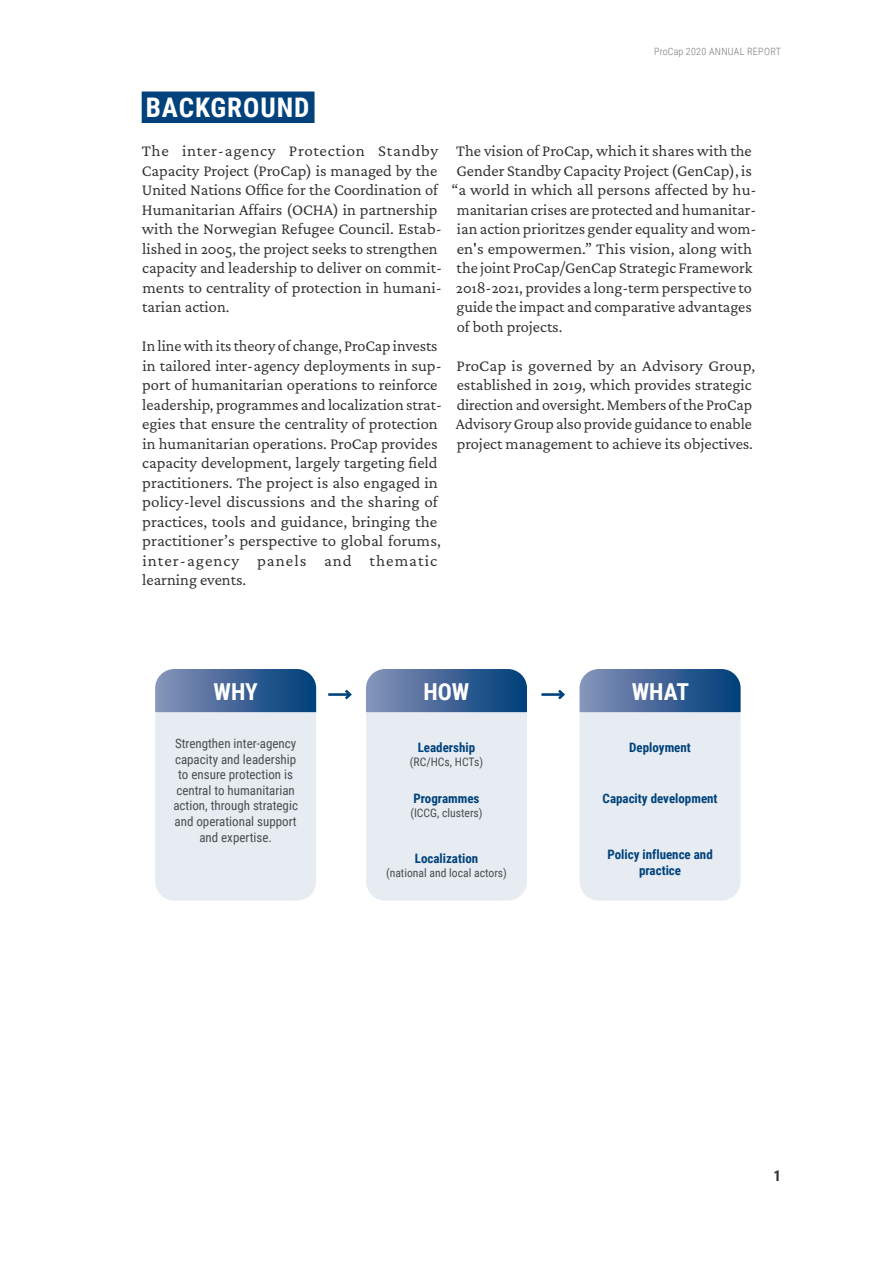
<style>
.page{position:relative;width:893px;height:1263px;background:#fff}
.page>*{position:absolute;margin:0;border:0;box-sizing:border-box;transform-origin:0 0}
.Heading_1{font:700 27px "Roboto Condensed";letter-spacing:.035em;color:#fff}
.t1{font:700 23.4px "Roboto Condensed";color:#fff}
.Body{font:16.5px/19.5px "Crimson Pro";color:#312f30}
.t2{font:700 15px "Roboto Condensed";color:#312f30}
.t3{font:13.05px/15.6px "Roboto Condensed";color:#4b4c4d;text-align:center}
.t4{font:700 13.05px/15.6px "Roboto Condensed";color:#01427c;text-align:center}
.t5{font:11.7px "Roboto Condensed";color:#4b4c4d}
.t6{font:300 10.05px "Roboto Condensed";letter-spacing:.035em;color:#76787b}
</style>
<div class="page">
<div style="left:142px;top:92px;width:173px;height:31px;background:#01427c"></div>
<svg style="left:155px;top:669px;width:161px;height:232px;background:#c8d4e1"></svg>
<svg style="left:366px;top:669px;width:161px;height:232px;background:#c8d4e1"></svg>
<svg style="left:580px;top:669px;width:161px;height:232px;background:#c8d4e1"></svg>
<hr style="left:328px;top:693px;width:22px;height:3px;background:#01427c">
<svg style="left:342px;top:689px;width:10px;height:11px"></svg>
<hr style="left:541px;top:693px;width:22px;height:3px;background:#01427c">
<svg style="left:555px;top:689px;width:10px;height:11px"></svg>
<p class="t6" style="left:654px;top:44px;width:128px">ProCap 2020 ANNUAL REPORT</p>
<p class="Heading_1" style="left:146px;top:88px;width:165px">BACKGROUND</p>
<p class="Body" style="left:142px;top:141px;width:302px">The inter-agency Protection Standby Capacity Project (ProCap) is managed by the United Nations Office for the Coordination of Humanitarian Affairs (OCHA) in partnership with the Norwegian Refugee Council. Estab&shy;lished in 2005, the project seeks to strengthen capacity and leadership to deliver on commit&shy;ments to centrality of protection in humani&shy;tarian action.</p>
<p class="Body" style="left:142px;top:336px;width:302px">In line with its theory of change, ProCap invests in tailored inter-agency deployments in sup&shy;port of humanitarian operations to reinforce leadership, programmes and localization strat&shy;egies that ensure the centrality of protection in humanitarian operations. ProCap provides capacity development, largely targeting field practitioners. The project is also engaged in policy-level discussions and the sharing of practices, tools and guidance, bringing the practitioner’s perspective to global forums, inter-agency panels and thematic learning events.</p>
<p class="Body" style="left:456px;top:141px;width:297px">The vision of ProCap, which it shares with the</p>
<p class="Body" style="left:456px;top:160px;width:297px">Gender Standby Capacity Project (GenCap), is</p>
<p class="Body" style="left:451px;top:180px;width:307px">“a world in which all persons affected by hu-</p>
<p class="Body" style="left:457px;top:199px;width:301px">manitarian crises are protected and humanitar-</p>
<p class="Body" style="left:457px;top:219px;width:301px">ian action prioritzes gender equality and wom-</p>
<p class="Body" style="left:457px;top:238px;width:297px">en's empowermen.” This vision, along with</p>
<p class="Body" style="left:457px;top:258px;width:297px">the joint ProCap/GenCap Strategic Framework</p>
<p class="Body" style="left:456px;top:277px;width:297px">2018-2021, provides a long-term perspective to</p>
<p class="Body" style="left:457px;top:297px;width:297px">guide the impact and comparative advantages</p>
<p class="Body" style="left:457px;top:316px;width:107px">of both projects.</p>
<p class="Body" style="left:456px;top:355px;width:301px">ProCap is governed by an Advisory Group, established in 2019, which provides strategic direction and oversight. Members of the ProCap Advisory Group also provide guidance to enable project management to achieve its objectives.</p>
<p class="t1" style="left:214px;top:675px;width:46px">WHY</p>
<p class="t1" style="left:423px;top:675px;width:47px">HOW</p>
<p class="t1" style="left:632px;top:675px;width:59px">WHAT</p>
<p class="t3" style="left:173px;top:735px;width:126px">Strengthen inter-agency capacity and leadership to ensure protection is central to humanitarian action, through strategic and operational support and expertise.</p>
<p class="t4" style="left:418px;top:739px;width:59px">Leadership</p>
<p class="t5" style="left:410px;top:754px;width:75px">(RC/HCs, HCTs)</p>
<p class="t4" style="left:413px;top:790px;width:68px">Programmes</p>
<p class="t5" style="left:410px;top:805px;width:74px">(ICCG, clusters)</p>
<p class="t4" style="left:415px;top:850px;width:65px">Localization</p>
<p class="t5" style="left:386px;top:864px;width:122px">(national and local actors)</p>
<p class="t4" style="left:629px;top:739px;width:63px">Deployment</p>
<p class="t4" style="left:603px;top:790px;width:116px">Capacity development</p>
<p class="t4" style="left:607px;top:846px;width:107px">Policy influence and practice</p>
<p class="t2" style="left:773px;top:1165px;width:9px">1</p>
</div>
